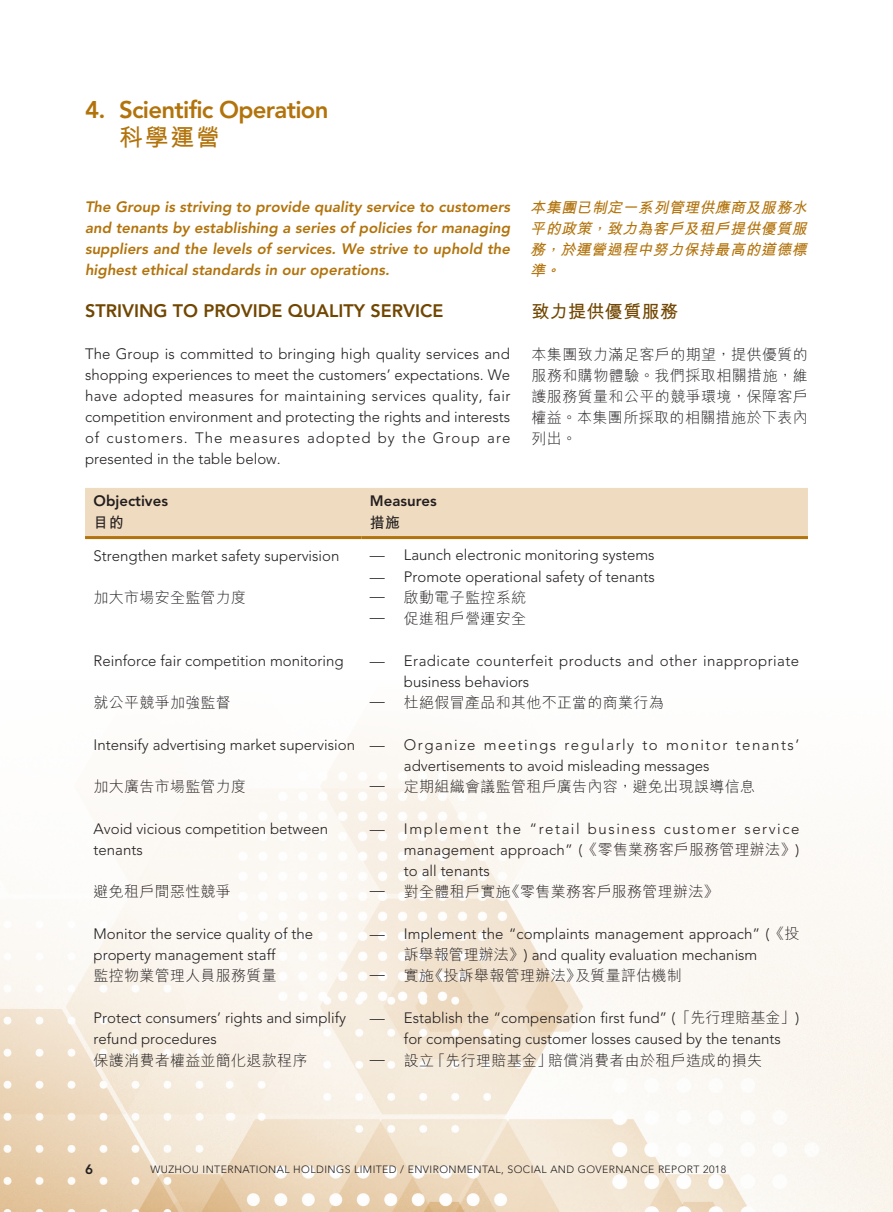
<style>
.page{position:relative;width:893px;height:1212px;background:#fff}
.page>*{position:absolute;margin:0;border:0;box-sizing:border-box;transform-origin:0 0}
.t1{font:800 24px "Avenir LT Std";letter-spacing:-.03em;color:#b2730b}
.t2{font:700 24px "M Hei HK";color:#b2730b}
._01_H1_E{font:800 18px "Avenir LT Std";color:#714600}
._001_H1_C{font:700 18px "M Hei HK";letter-spacing:.02em;color:#714600}
._00_txt_E{font:300 15px/21px "Avenir LT Std";color:#231f20;text-align:justify}
._50_Table_txt{font:300 15px/21px "Avenir LT Std";color:#231f20}
._000_txt_C{font:300 15px/21px "M Hei HK";letter-spacing:.02em;color:#231f20;text-align:justify}
._00_txt_E-2{font:italic 800 15px/21px "Avenir LT Std";color:#b2730b;text-align:justify}
._00_txt_E-3{font:300 15px/21px "Avenir LT Std";letter-spacing:.1em;color:#231f20}
._00_txt_E-4{font:300 15px/21px "Avenir LT Std";letter-spacing:.03em;color:#231f20}
._000_txt_C-2{font:italic 700 15px/21px "M Hei HK";color:#b2730b;text-align:justify}
._50_Table_txt-2{font:300 15px "M Hei HK";letter-spacing:.02em;color:#231f20}
._50_Table_txt-3{font:800 15px "Avenir LT Std";color:#231f20}
._50_Table_txt-4{font:700 15px "M Hei HK";color:#231f20}
.t3{font:800 13.5px "Avenir LT Std";color:#231f20}
.t4{font:300 10.5px "Avenir LT Std";letter-spacing:.04em;color:#231f20}
.s1{font-family:"Avenir LT Std"}
.s2{font-family:"M Hei HK"}
</style>
<div class="page">
<img style="left:0;top:739px;width:893px;height:473px">
<div style="left:85px;top:488px;width:723px;height:48px;background:#efdbbf"></div>
<hr style="left:85px;top:536px;width:276px;height:3px;background:#b2730b">
<hr style="left:361px;top:536px;width:447px;height:3px;background:#b2730b">
<p class="t1" style="left:85px;top:95px;width:245px">4. Scientific Operation</p>
<p class="t2" style="left:119px;top:120px;width:103px">科學運營</p>
<p class="_000_txt_C-2" style="left:530px;top:196px;width:282px">本集團已制定一系列管理供應商及服務水平的政策，致力為客戶及租戶提供優質服務，於運營過程中努力保持最高的道德標準。</p>
<p class="_001_H1_C" style="left:531px;top:299px;width:148px">致力提供優質服務</p>
<p class="_000_txt_C" style="left:531px;top:344px;width:278px">本集團致力滿足客戶的期望，提供優質的服務和購物體驗。我們採取相關措施，維護服務質量和公平的競爭環境，保障客戶權益。本集團所採取的相關措施於下表內列出。</p>
<p class="_00_txt_E-2" style="left:85px;top:197px;width:427px">The Group is striving to provide quality service to customers and tenants by establishing a series of policies for managing suppliers and the levels of services. We strive to uphold the highest ethical standards in our operations.</p>
<p class="_01_H1_E" style="left:85px;top:300px;width:360px">STRIVING TO PROVIDE QUALITY SERVICE</p>
<p class="_00_txt_E" style="left:85px;top:344px;width:427px">The Group is committed to bringing high quality services and shopping experiences to meet the customers’ expectations. We have adopted measures for maintaining services quality, fair competition environment and protecting the rights and interests of customers. The measures adopted by the Group are presented in the table below.</p>
<p class="_50_Table_txt-3" style="left:94px;top:492px;width:76px">Objectives</p>
<p class="_50_Table_txt-3" style="left:370px;top:492px;width:68px">Measures</p>
<p class="_50_Table_txt-4" style="left:94px;top:512px;width:32px">目的</p>
<p class="_50_Table_txt-4" style="left:370px;top:512px;width:32px">措施</p>
<p class="_50_Table_txt" style="left:94px;top:545px;width:247px">Strengthen market safety supervision</p>
<p class="_00_txt_E" style="left:370px;top:545px;width:286px">— Launch electronic monitoring systems</p>
<p class="_00_txt_E" style="left:370px;top:566px;width:287px">— Promote operational safety of tenants</p>
<p class="_50_Table_txt-2" style="left:94px;top:590px;width:154px">加大市場安全監管力度</p>
<p class="_000_txt_C" style="left:370px;top:587px;width:158px"><span class="s1">—</span> 啟動電子監控系統</p>
<p class="_000_txt_C" style="left:370px;top:608px;width:158px"><span class="s1">—</span> 促進租戶營運安全</p>
<p class="_50_Table_txt" style="left:94px;top:650px;width:252px">Reinforce fair competition monitoring</p>
<p class="_00_txt_E-4" style="left:404px;top:650px;width:397px;text-indent:-34px">— Eradicate counterfeit products and other inappropriate business behaviors</p>
<p class="_000_txt_C" style="left:94px;top:692px;width:139px">就公平競爭加強監督</p>
<p class="_000_txt_C" style="left:370px;top:692px;width:295px"><span class="s1">—</span> 杜絕假冒產品和其他不正當的商業行為</p>
<p class="_50_Table_txt" style="left:94px;top:734px;width:263px">Intensify advertising market supervision</p>
<p class="_00_txt_E-3" style="left:404px;top:734px;width:397px;text-indent:-34px">— Organize meetings regularly to monitor tenants’ advertisements to avoid misleading messages</p>
<p class="_000_txt_C" style="left:94px;top:776px;width:154px">加大廣告市場監管力度</p>
<p class="_000_txt_C" style="left:370px;top:776px;width:387px"><span class="s1">—</span> 定期組織會議監管租戶廣告內容，避免出現誤導信息</p>
<p class="_50_Table_txt" style="left:94px;top:818px;width:236px">Avoid vicious competition between tenants</p>
<p class="_00_txt_E" style="left:404px;top:818px;width:397px;text-indent:-34px">— Implement the “retail business customer service management approach” (<span class="s2">《零售業務客戶服務管理辦法》</span>) to all tenants</p>
<p class="_000_txt_C" style="left:94px;top:881px;width:139px">避免租戶間惡性競爭</p>
<p class="_000_txt_C" style="left:370px;top:881px;width:350px"><span class="s1">—</span> 對全體租戶實施《零售業務客戶服務管理辦法》</p>
<p class="_50_Table_txt" style="left:94px;top:923px;width:221px">Monitor the service quality of the property management staff</p>
<p class="_00_txt_E" style="left:370px;top:923px;width:431px;text-align:center">— Implement the “complaints management approach” (<span class="s2">《投訴舉報管理辦法》</span>) and quality evaluation mechanism</p>
<p class="_50_Table_txt-2" style="left:94px;top:968px;width:185px">監控物業管理人員服務質量</p>
<p class="_000_txt_C" style="left:370px;top:965px;width:313px"><span class="s1">—</span> 實施《投訴舉報管理辦法》及質量評估機制</p>
<p class="_50_Table_txt" style="left:94px;top:1007px;width:254px">Protect consumers’ rights and simplify refund procedures</p>
<p class="_00_txt_E" style="left:404px;top:1007px;width:397px;text-indent:-34px">— Establish the “compensation first fund” (<span class="s2">「先行理賠基金」</span>) for compensating customer losses caused by the tenants</p>
<p class="_50_Table_txt-2" style="left:94px;top:1053px;width:215px">保護消費者權益並簡化退款程序</p>
<p class="_000_txt_C" style="left:370px;top:1050px;width:394px"><span class="s1">—</span> 設立「先行理賠基金」賠償消費者由於租戶造成的損失</p>
<p class="t3" style="left:85px;top:1161px;width:9px">6</p>
<p class="t4" style="left:150px;top:1163px;width:577px">WUZHOU INTERNATIONAL HOLDINGS LIMITED / ENVIRONMENTAL, SOCIAL AND GOVERNANCE REPORT 2018</p>
</div>
